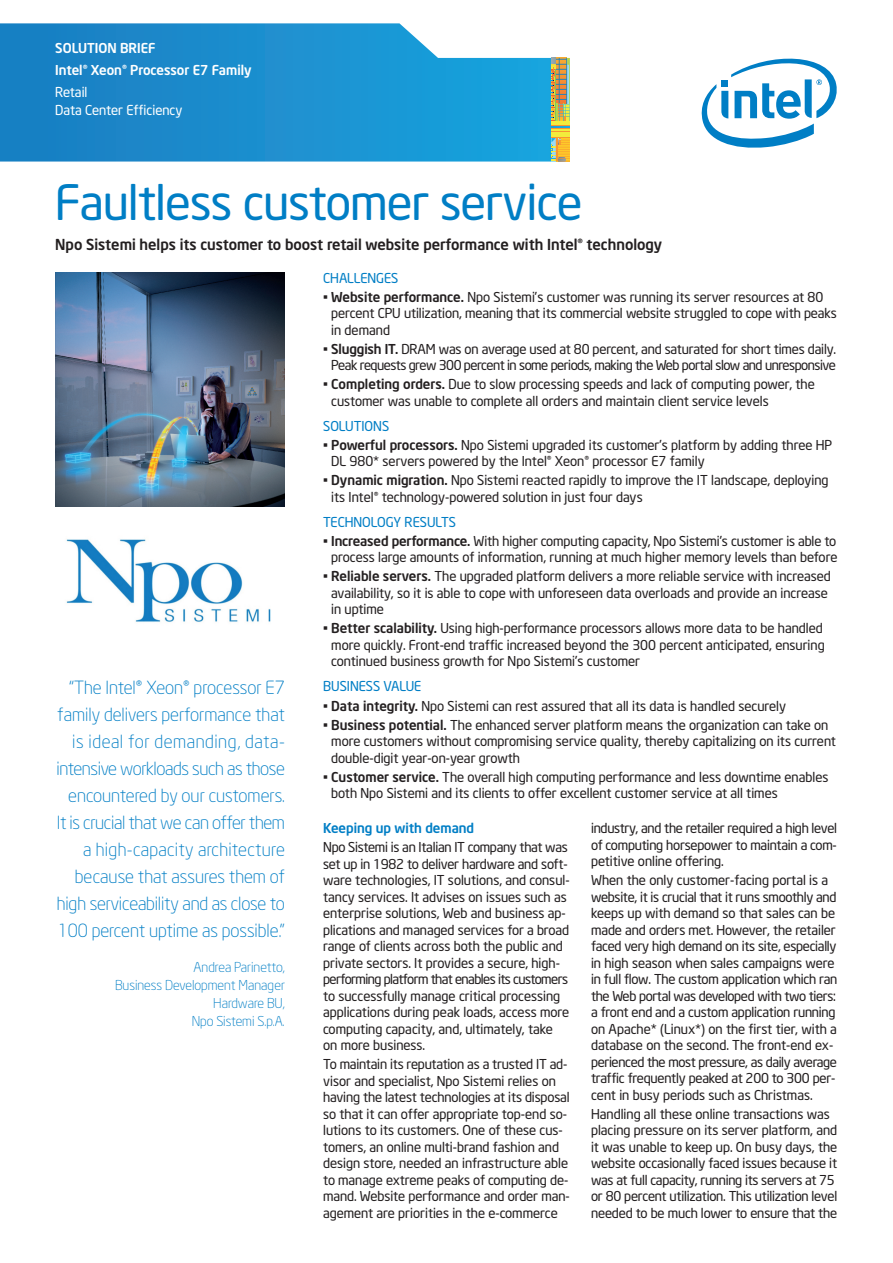
<style>
.page{position:relative;width:893px;height:1263px;background:#fff}
.page>*{position:absolute;margin:0;border:0;box-sizing:border-box;transform-origin:0 0}
.t1{font:48px "Neo Sans Intel";letter-spacing:-.01em;color:#007ec5}
.t2{font:300 18px/27px "Neo Sans Intel";color:#007ec5;text-align:right}
.t3{font:500 15px "Neo Sans Intel";color:#231f20}
.t4{font:13.5px/16.5px "Neo Sans Intel";color:#231f20}
.t5{font:13.5px/16.5px "Neo Sans Intel";letter-spacing:-.035em;color:#231f20;text-align:center}
.t6{font:300 13.5px/18px "Neo Sans Intel";color:#007ec5;text-align:right}
.t7{font:13.5px "Neo Sans Intel";color:#007ec5}
.t8{font:500 13.5px/22.2px "Neo Sans Intel";color:#fff}
.t9{font:13.5px/18px "Neo Sans Intel";color:#fff}
.t10{font:500 13.5px "Neo Sans Intel";color:#007ec5}
.s1{font-weight:500}
</style>
<div class="page">
<svg style="left:0;top:23px;width:554px;height:139px;background:#2996d2"></svg>
<svg style="left:551px;top:58px;width:19px;height:104px;background:#c5b15d"></svg>
<img style="left:55px;top:272px;width:230px;height:234px">
<img style="left:66px;top:539px;width:205px;height:83px">
<svg style="left:701px;top:58px;width:136px;height:90px"></svg>
<p class="t8" style="left:55px;top:38px;width:198px">SOLUTION BRIEF<br>Intel®Xeon®Processor E7 Family</p>
<p class="t9" style="left:55px;top:85px;width:129px">Retail<br>Data Center Efficiency</p>
<h1 class="t1" style="left:55px;top:184px;width:528px">Faultless customer service</h1>
<p class="t3" style="left:55px;top:238px;width:608px">Npo Sistemi helps its customer to boost retail website performance with Intel®technology</p>
<p class="t2" style="left:57px;top:675px;width:230px">“The Intel® Xeon® processor E7 family delivers performance that is ideal for demanding, data&shy;intensive workloads such as those encountered by our customers.<br>It is crucial that we can offer them a high-capacity architecture because that assures them of high serviceability and as close to<br>100 percent uptime as possible.”</p>
<p class="t6" style="left:115px;top:959px;width:171px">Andrea Parinetto,<br>Business Development Manager<br>Hardware BU,<br>Npo Sistemi S.p.A.</p>
<p class="t7" style="left:323px;top:272px;width:77px">CHALLENGES</p>
<p class="t4" style="left:331px;top:290px;width:507px;text-indent:-8px">• <span class="s1">Website performance.</span> Npo Sistemi’s customer was running its server resources at 80 percent CPU utilization, meaning that its commercial website struggled to cope with peaks in demand</p>
<p class="t5" style="left:323px;top:342px;width:514px">• <span class="s1">Sluggish IT.</span> DRAM was on average used at 80 percent, and saturated for short times daily.<br>Peak requests grew 300 percent in some periods, making the Web portal slow and unresponsive</p>
<p class="t4" style="left:331px;top:377px;width:485px;text-indent:-8px">• <span class="s1">Completing orders.</span> Due to slow processing speeds and lack of computing power, the customer was unable to complete all orders and maintain client service levels</p>
<p class="t7" style="left:323px;top:421px;width:67px">SOLUTIONS</p>
<p class="t4" style="left:331px;top:438px;width:503px;text-indent:-8px">• <span class="s1">Powerful processors.</span> Npo Sistemi upgraded its customer’s platform by adding three HP<br>DL 980* servers powered by the Intel® Xeon® processor E7 family</p>
<p class="t4" style="left:331px;top:473px;width:499px;text-indent:-8px">• <span class="s1">Dynamic migration.</span> Npo Sistemi reacted rapidly to improve the IT landscape, deploying its Intel® technology-powered solution in just four days</p>
<p class="t7" style="left:323px;top:517px;width:134px">TECHNOLOGY RESULTS</p>
<p class="t4" style="left:323px;top:534px;width:516px;text-align:center">• <span class="s1">Increased performance.</span> With higher computing capacity, Npo Sistemi’s customer is able to process large amounts of information, running at much higher memory levels than before</p>
<p class="t4" style="left:331px;top:569px;width:501px;text-indent:-8px">• <span class="s1">Reliable servers.</span> The upgraded platform delivers a more reliable service with increased availability, so it is able to cope with unforeseen data overloads and provide an increase in uptime</p>
<p class="t4" style="left:331px;top:621px;width:495px;text-indent:-8px">• <span class="s1">Better scalability.</span> Using high-performance processors allows more data to be handled more quickly. Front-end traffic increased beyond the 300 percent anticipated, ensuring continued business growth for Npo Sistemi’s customer</p>
<p class="t7" style="left:323px;top:681px;width:100px">BUSINESS VALUE</p>
<p class="t4" style="left:323px;top:698px;width:464px">• <span class="s1">Data integrity.</span> Npo Sistemi can rest assured that all its data is handled securely</p>
<p class="t4" style="left:331px;top:718px;width:506px;text-indent:-8px">• <span class="s1">Business potential.</span> The enhanced server platform means the organization can take on more customers without compromising service quality, thereby capitalizing on its current double-digit year-on-year growth</p>
<p class="t4" style="left:331px;top:770px;width:499px;text-indent:-8px">• <span class="s1">Customer service.</span> The overall high computing performance and less downtime enables both Npo Sistemi and its clients to offer excellent customer service at all times</p>
<p class="t10" style="left:323px;top:823px;width:153px">Keeping up with demand</p>
<p class="t4" style="left:323px;top:840px;width:248px">Npo Sistemi is an Italian IT company that was set up in 1982 to deliver hardware and soft&shy;ware technologies, IT solutions, and consul&shy;tancy services. It advises on issues such as enterprise solutions, Web and business ap&shy;plications and managed services for a broad range of clients across both the public and private sectors. It provides a secure, high&shy;performing platform that enables its customers to successfully manage critical processing applications during peak loads, access more computing capacity, and, ultimately, take on more business.</p>
<p class="t4" style="left:323px;top:1057px;width:248px">To maintain its reputation as a trusted IT ad&shy;visor and specialist, Npo Sistemi relies on having the latest technologies at its disposal so that it can offer appropriate top-end so&shy;lutions to its customers. One of these cus&shy;tomers, an online multi-brand fashion and design store, needed an infrastructure able to manage extreme peaks of computing de&shy;mand. Website performance and order man&shy;agement are priorities in the e-commerce</p>
<p class="t4" style="left:591px;top:821px;width:247px;text-align:justify">industry, and the retailer required a high level of computing horsepower to maintain a com&shy;petitive online offering.</p>
<p class="t4" style="left:591px;top:873px;width:248px">When the only customer-facing portal is a website, it is crucial that it runs smoothly and keeps up with demand so that sales can be made and orders met. However, the retailer faced very high demand on its site, especially in high season when sales campaigns were in full flow. The custom application which ran the Web portal was developed with two tiers: a front end and a custom application running on Apache* (Linux*) on the first tier, with a database on the second. The front-end ex&shy;perienced the most pressure, as daily average traffic frequently peaked at 200 to 300 per&shy;cent in busy periods such as Christmas.</p>
<p class="t4" style="left:591px;top:1107px;width:248px">Handling all these online transactions was placing pressure on its server platform, and it was unable to keep up. On busy days, the website occasionally faced issues because it was at full capacity, running its servers at 75 or 80 percent utilization. This utilization level needed to be much lower to ensure that the</p>
</div>
